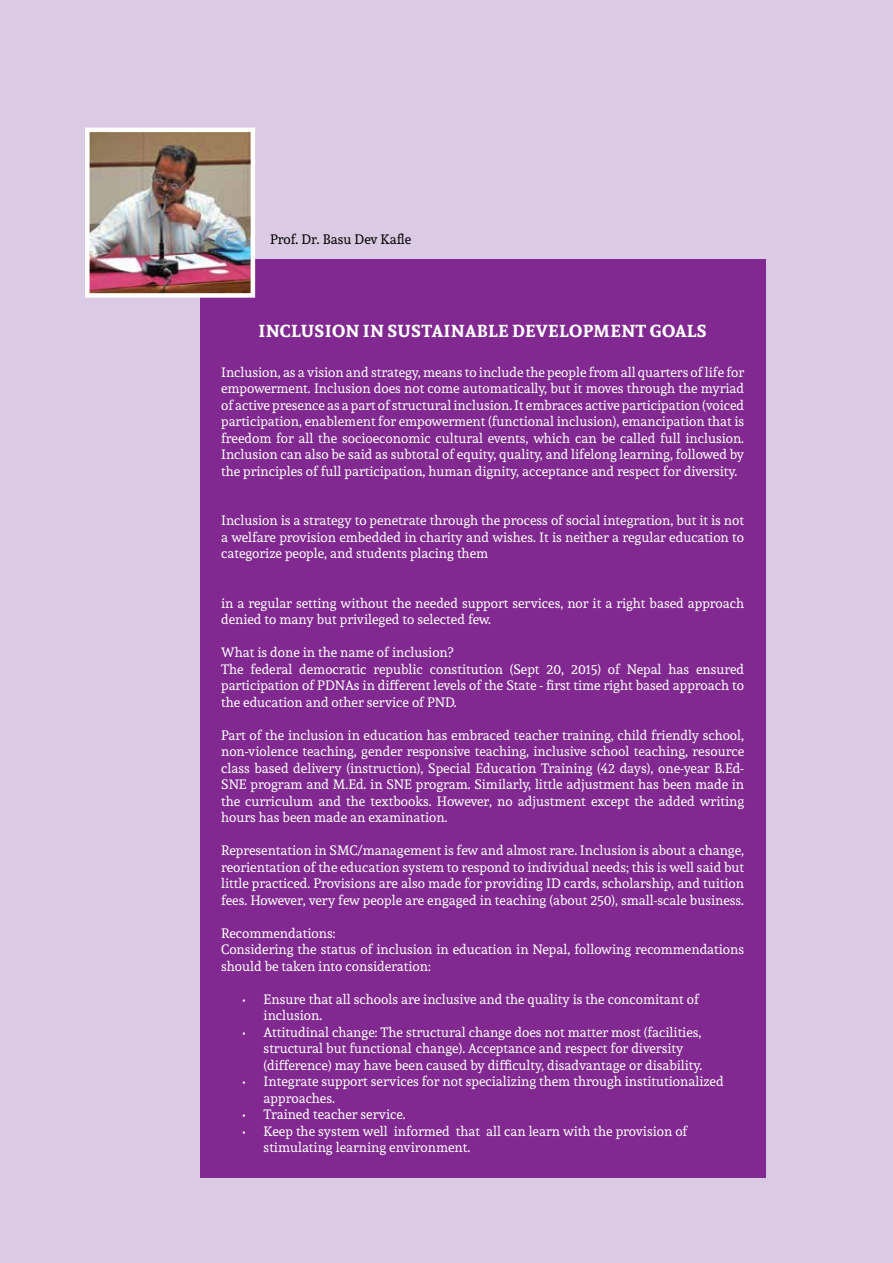
<style>
.page{position:relative;width:893px;height:1263px;background:#dbcae3}
.page>*{position:absolute;margin:0;border:0;box-sizing:border-box;transform-origin:0 0}
.t1{font:700 17.25px "Andada";letter-spacing:.02em;color:#fff}
.t2{font:13.5px/16.5px "Andada";color:#fff}
.t3{font:13.5px "Andada";color:#000}
</style>
<div class="page">
<div style="left:200px;top:259px;width:565px;height:919px;background:#812990"></div>
<img style="left:90px;top:133px;width:160px;height:160px">
<div style="left:85px;top:128px;width:170px;height:170px;border:4px solid #fff"></div>
<p class="t3" style="left:270px;top:231px;width:143px">Prof. Dr. Basu Dev Kafle</p>
<p class="t1" style="left:258px;top:319px;width:450px">INCLUSION IN SUSTAINABLE DEVELOPMENT GOALS</p>
<p class="t2" style="left:221px;top:363px;width:525px;text-align:justify">Inclusion, as a vision and strategy, means to include the people from all quarters of life for empowerment. Inclusion does not come automatically, but it moves through the myriad of active presence as a part of structural inclusion. It embraces active participation (voiced participation, enablement for empowerment (functional inclusion), emancipation that is freedom for all the socioeconomic cultural events, which can be called full inclusion.<br>Inclusion can also be said as subtotal of equity, quality, and lifelong learning, followed by the principles of full participation, human dignity, acceptance and respect for diversity.</p>
<p class="t2" style="left:221px;top:512px;width:524px;text-align:justify">Inclusion is a strategy to penetrate through the process of social integration, but it is not a welfare provision embedded in charity and wishes. It is neither a regular education to categorize people, and students placing them</p>
<p class="t2" style="left:221px;top:594px;width:525px">in a regular setting without the needed support services, nor it a right based approach denied to many but privileged to selected few.</p>
<p class="t2" style="left:221px;top:644px;width:525px">What is done in the name of inclusion?<br>The federal democratic republic constitution (Sept 20, 2015) of Nepal has ensured participation of PDNAs in different levels of the State - first time right based approach to the education and other service of PND.</p>
<p class="t2" style="left:221px;top:726px;width:525px;text-align:justify">Part of the inclusion in education has embraced teacher training, child friendly school, non-violence teaching, gender responsive teaching, inclusive school teaching, resource class based delivery (instruction), Special Education Training (42 days), one-year B.Ed-SNE program and M.Ed. in SNE program. Similarly, little adjustment has been made in the curriculum and the textbooks. However, no adjustment except the added writing hours has been made an examination.</p>
<p class="t2" style="left:221px;top:842px;width:525px;text-align:justify">Representation in SMC/management is few and almost rare. Inclusion is about a change, reorientation of the education system to respond to individual needs; this is well said but little practiced. Provisions are also made for providing ID cards, scholarship, and tuition fees. However, very few people are engaged in teaching (about 250), small-scale business.</p>
<p class="t2" style="left:221px;top:924px;width:524px">Recommendations:<br>Considering the status of inclusion in education in Nepal, following recommendations should be taken into consideration:</p>
<p class="t2" style="left:264px;top:990px;width:437px;text-indent:-21px">• Ensure that all schools are inclusive and the quality is the concomitant of inclusion.</p>
<p class="t2" style="left:264px;top:1023px;width:440px;text-indent:-21px">• Attitudinal change: The structural change does not matter most (facilities, structural but functional change). Acceptance and respect for diversity (difference) may have been caused by difficulty, disadvantage or disability.</p>
<p class="t2" style="left:264px;top:1073px;width:462px;text-indent:-21px">• Integrate support services for not specializing them through institutionalized approaches.</p>
<p class="t2" style="left:242px;top:1106px;width:165px">• Trained teacher service.</p>
<p class="t2" style="left:264px;top:1122px;width:425px;text-indent:-21px">• Keep the system well informed that all can learn with the provision of stimulating learning environment.</p>
</div>
